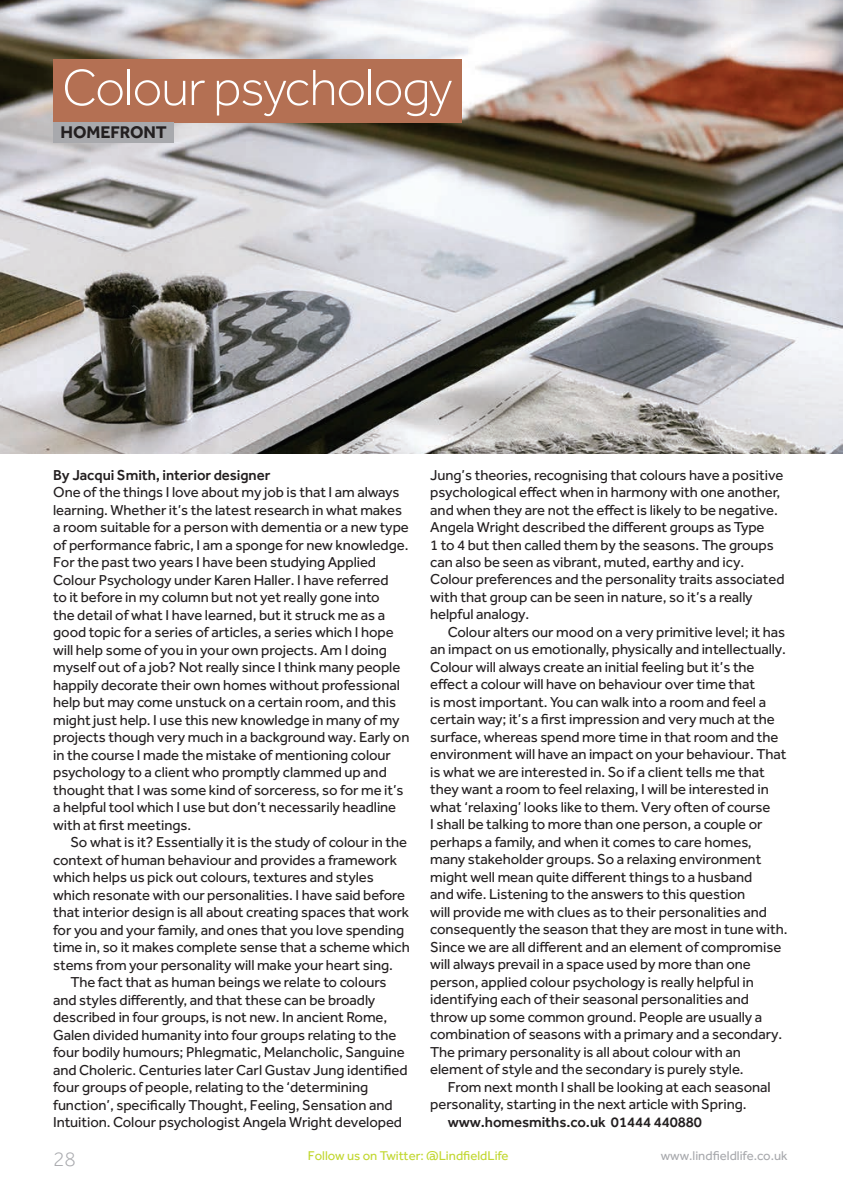
<style>
.page{position:relative;width:843px;height:1197px;background:#fff}
.page>*{position:absolute;margin:0;border:0;box-sizing:border-box;transform-origin:0 0}
.t1{font:300 52.5px "Effra";letter-spacing:-.02em;color:#fff}
.t2{font:300 21px "Effra";color:#a8a9ad}
.t3{font:700 17.5px "Effra";letter-spacing:-.005em;color:#231f20}
.t4{font:14.88px/17.5px "Effra";letter-spacing:-.005em;color:#231f20}
.t5{font:500 14.88px "Effra";letter-spacing:-.005em;color:#231f20}
.t6{font:13.12px "Effra";color:#c1d72f}
.t7{font:13.12px "Effra";color:#a8a9ad}
</style>
<div class="page">
<img style="left:0;top:0;width:842px;height:453px">
<div style="left:53px;top:59px;width:409px;height:64px;background:#b47053"></div>
<div style="left:53px;top:123px;width:121px;height:20px;background:#a8a9ad"></div>
<h1 class="t1" style="left:62px;top:58px;width:392px">Colour psychology</h1>
<p class="t3" style="left:61px;top:122px;width:108px">HOMEFRONT</p>
<p class="t5" style="left:53px;top:466px;width:219px">By Jacqui Smith, interior designer</p>
<p class="t4" style="left:53px;top:483px;width:358px">One of the things I love about my job is that I am always learning. Whether it’s the latest research in what makes a room suitable for a person with dementia or a new type of performance fabric, I am a sponge for new knowledge.<br>For the past two years I have been studying Applied Colour Psychology under Karen Haller. I have referred<br>to it before in my column but not yet really gone into<br>the detail of what I have learned, but it struck me as a good topic for a series of articles, a series which I hope will help some of you in your own projects. Am I doing myself out of a job? Not really since I think many people happily decorate their own homes without professional help but may come unstuck on a certain room, and this might just help. I use this new knowledge in many of my projects though very much in a background way. Early on in the course I made the mistake of mentioning colour psychology to a client who promptly clammed up and thought that I was some kind of sorceress, so for me it’s a helpful tool which I use but don’t necessarily headline with at first meetings.</p>
<p class="t4" style="left:71px;top:833px;width:338px">So what is it? Essentially it is the study of colour in the</p>
<p class="t4" style="left:53px;top:851px;width:345px">context of human behaviour and provides a framework</p>
<p class="t4" style="left:53px;top:868px;width:322px">which helps us pick out colours, textures and styles</p>
<p class="t4" style="left:53px;top:886px;width:353px">which resonate with our personalities. I have said before</p>
<p class="t4" style="left:53px;top:903px;width:357px">that interior design is all about creating spaces that work</p>
<p class="t4" style="left:53px;top:921px;width:353px">for you and your family, and ones that you love spending</p>
<p class="t4" style="left:53px;top:938px;width:358px">time in, so it makes complete sense that a scheme which</p>
<p class="t4" style="left:53px;top:956px;width:341px">stems from your personality will make your heart sing.</p>
<p class="t4" style="left:71px;top:973px;width:317px">The fact that as human beings we relate to colours</p>
<p class="t4" style="left:53px;top:991px;width:324px">and styles differently, and that these can be broadly</p>
<p class="t4" style="left:53px;top:1008px;width:336px">described in four groups, is not new. In ancient Rome,</p>
<p class="t4" style="left:53px;top:1026px;width:345px">Galen divided humanity into four groups relating to the</p>
<p class="t4" style="left:53px;top:1043px;width:353px">four bodily humours; Phlegmatic, Melancholic, Sanguine</p>
<p class="t4" style="left:53px;top:1061px;width:356px">and Choleric. Centuries later Carl Gustav Jung identified</p>
<p class="t4" style="left:53px;top:1078px;width:316px">four groups of people, relating to the ‘determining</p>
<p class="t4" style="left:53px;top:1096px;width:341px">function’, specifically Thought, Feeling, Sensation and</p>
<p class="t4" style="left:53px;top:1113px;width:350px">Intuition. Colour psychologist Angela Wright developed</p>
<p class="t4" style="left:430px;top:466px;width:356px">Jung’s theories, recognising that colours have a positive psychological effect when in harmony with one another, and when they are not the effect is likely to be negative.<br>Angela Wright described the different groups as Type<br>1 to 4 but then called them by the seasons. The groups can also be seen as vibrant, muted, earthy and icy.<br>Colour preferences and the personality traits associated with that group can be seen in nature, so it’s a really helpful analogy.</p>
<p class="t4" style="left:430px;top:623px;width:359px;text-indent:17px">Colour alters our mood on a very primitive level; it has an impact on us emotionally, physically and intellectually.<br>Colour will always create an initial feeling but it’s the effect a colour will have on behaviour over time that<br>is most important. You can walk into a room and feel a certain way; it’s a first impression and very much at the surface, whereas spend more time in that room and the environment will have an impact on your behaviour. That is what we are interested in. So if a client tells me that they want a room to feel relaxing, I will be interested in what ‘relaxing’ looks like to them. Very often of course<br>I shall be talking to more than one person, a couple or perhaps a family, and when it comes to care homes, many stakeholder groups. So a relaxing environment might well mean quite different things to a husband<br>and wife. Listening to the answers to this question<br>will provide me with clues as to their personalities and consequently the season that they are most in tune with.<br>Since we are all different and an element of compromise will always prevail in a space used by more than one person, applied colour psychology is really helpful in identifying each of their seasonal personalities and throw up some common ground. People are usually a combination of seasons with a primary and a secondary.<br>The primary personality is all about colour with an element of style and the secondary is purely style.</p>
<p class="t4" style="left:430px;top:1078px;width:342px;text-indent:17px">From next month I shall be looking at each seasonal personality, starting in the next article with Spring.</p>
<p class="t5" style="left:448px;top:1113px;width:256px">www.homesmiths.co.uk 01444 440880</p>
<h2 class="t2" style="left:53px;top:1147px;width:24px">28</h2>
<p class="t6" style="left:308px;top:1148px;width:202px">Follow us on Twitter: @LindfieldLife</p>
<p class="t7" style="left:661px;top:1148px;width:128px">www.lindfieldlife.co.uk</p>
</div>
